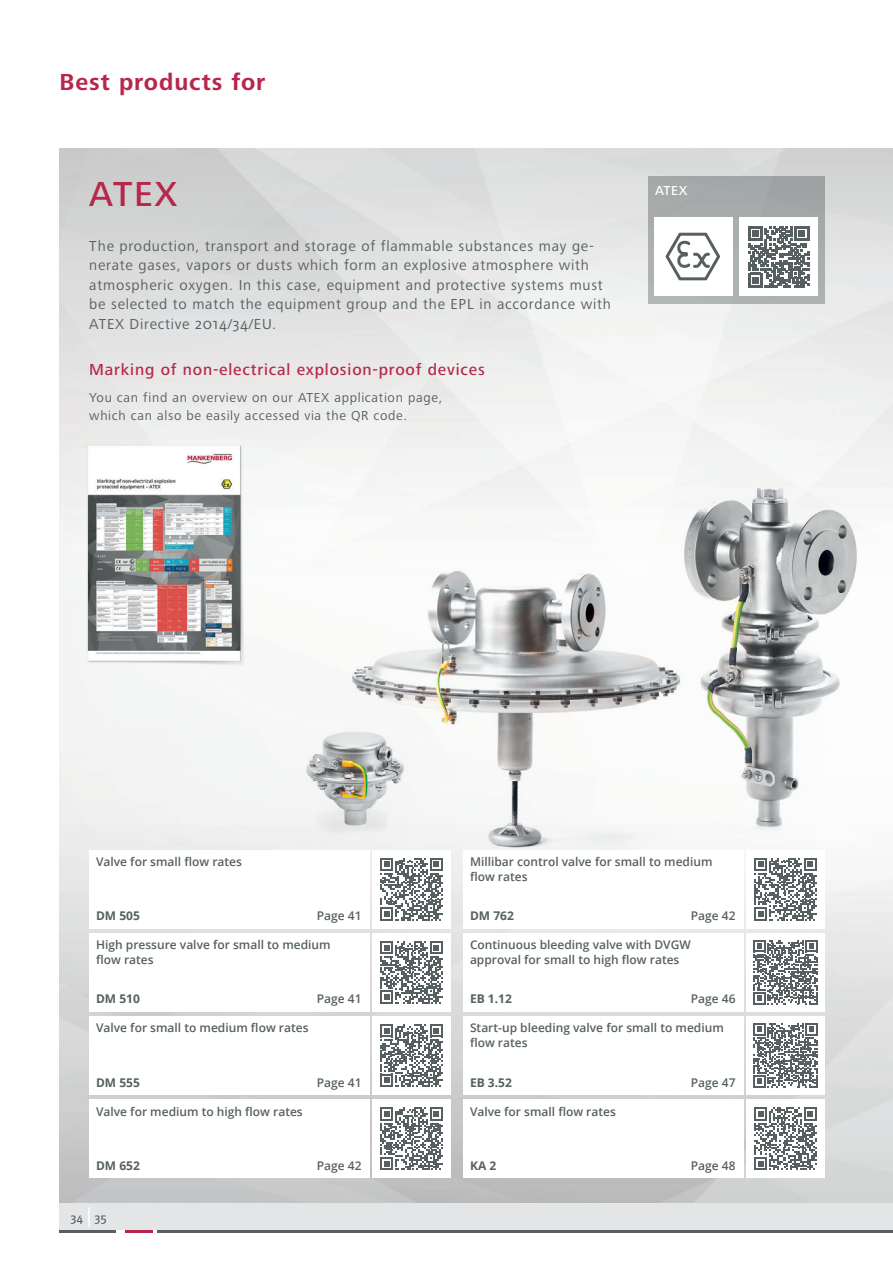
<style>
.page{position:relative;width:893px;height:1263px;background:#fff}
.page>*{position:absolute;margin:0;border:0;box-sizing:border-box;transform-origin:0 0}
.t1{font:500 36px "Frutiger Next Pro";color:#b6274b}
.t2{font:700 24px "Frutiger Next Pro";letter-spacing:.04em;color:#b6274b}
.t3{font:500 16.5px "Frutiger Next Pro";letter-spacing:.05em;color:#b6274b}
.t4{font:15px/19.5px "Frutiger Next Pro";letter-spacing:.05em;color:#576061}
.t5{font:13.5px/18px "Frutiger Next Pro";letter-spacing:.05em;color:#576061}
.t6{font:500 13.5px "Frutiger Next Pro";color:#fff}
.t7{font:600 12px/15px "Open Sans";color:#576061}
.t8{font:700 12px "Open Sans";color:#576061}
.t9{font:500 12px "Frutiger Next Pro";color:#576061}
</style>
<div class="page">
<img style="left:60px;top:149px;width:833px;height:1054px">
<img style="left:71px;top:425px;width:187px;height:256px">
<div style="left:60px;top:1203px;width:833px;height:30px;background:#e4e5e7"></div>
<hr style="left:60px;top:1230px;width:57px;height:3px;background:#576061">
<hr style="left:125px;top:1230px;width:28px;height:3px;background:#b6274b">
<svg style="left:117px;top:1230px;width:8px;height:3px"></svg>
<svg style="left:153px;top:1230px;width:4px;height:3px"></svg>
<hr style="left:157px;top:1230px;width:736px;height:3px;background:#576061">
<hr style="left:88px;top:1207px;width:2px;height:20px;background:#fff">
<svg style="left:648px;top:177px;width:176px;height:127px;background:#a8acac"></svg>
<div style="left:654px;top:218px;width:79px;height:78px;background:#fff"></div>
<div style="left:739px;top:218px;width:78px;height:78px;background:#fff"></div>
<svg style="left:748px;top:226px;width:61px;height:61px"></svg>
<div style="left:89px;top:933px;width:280px;height:78px;background:#fff"></div>
<div style="left:372px;top:933px;width:79px;height:78px;background:#fff"></div>
<svg style="left:380px;top:941px;width:63px;height:63px"></svg>
<div style="left:89px;top:850px;width:280px;height:78px;background:#fff"></div>
<div style="left:372px;top:850px;width:79px;height:78px;background:#fff"></div>
<svg style="left:380px;top:858px;width:63px;height:62px"></svg>
<div style="left:463px;top:850px;width:280px;height:78px;background:#fff"></div>
<div style="left:746px;top:850px;width:78px;height:78px;background:#fff"></div>
<svg style="left:754px;top:858px;width:63px;height:62px"></svg>
<div style="left:463px;top:933px;width:280px;height:78px;background:#fff"></div>
<div style="left:746px;top:933px;width:78px;height:78px;background:#fff"></div>
<svg style="left:753px;top:940px;width:64px;height:64px"></svg>
<div style="left:463px;top:1016px;width:280px;height:78px;background:#fff"></div>
<div style="left:746px;top:1016px;width:78px;height:78px;background:#fff"></div>
<svg style="left:753px;top:1023px;width:64px;height:64px"></svg>
<div style="left:89px;top:1016px;width:280px;height:78px;background:#fff"></div>
<div style="left:372px;top:1016px;width:79px;height:78px;background:#fff"></div>
<svg style="left:380px;top:1024px;width:63px;height:63px"></svg>
<div style="left:463px;top:1100px;width:280px;height:78px;background:#fff"></div>
<div style="left:746px;top:1100px;width:78px;height:78px;background:#fff"></div>
<svg style="left:754px;top:1107px;width:63px;height:63px"></svg>
<div style="left:89px;top:1100px;width:280px;height:78px;background:#fff"></div>
<div style="left:372px;top:1100px;width:79px;height:78px;background:#fff"></div>
<svg style="left:380px;top:1107px;width:63px;height:63px"></svg>
<svg style="left:665px;top:233px;width:55px;height:47px"></svg>
<h2 class="t2" style="left:60px;top:68px;width:207px">Best products for</h2>
<h1 class="t1" style="left:89px;top:173px;width:90px">ATEX</h1>
<p class="t4" style="left:89px;top:236px;width:523px">The production, transport and storage of flammable substances may ge&shy;nerate gases, vapors or dusts which form an explosive atmosphere with atmospheric oxygen. In this case, equipment and protective systems must be selected to match the equipment group and the EPL in accordance with ATEX Directive 2014/34/EU.</p>
<h3 class="t3" style="left:89px;top:360px;width:397px">Marking of non-electrical explosion-proof devices</h3>
<p class="t5" style="left:89px;top:388px;width:355px">You can find an overview on our ATEX application page, which can also be easily accessed via the QR code.</p>
<p class="t6" style="left:655px;top:183px;width:34px">ATEX</p>
<p class="t7" style="left:96px;top:854px;width:147px">Valve for small flow rates</p>
<p class="t8" style="left:96px;top:907px;width:45px">DM 505</p>
<p class="t7" style="left:317px;top:908px;width:46px">Page 41</p>
<p class="t7" style="left:96px;top:937px;width:236px">High pressure valve for small to medium flow rates</p>
<p class="t8" style="left:96px;top:990px;width:45px">DM 510</p>
<p class="t7" style="left:317px;top:991px;width:46px">Page 41</p>
<p class="t7" style="left:96px;top:1020px;width:214px">Valve for small to medium flow rates</p>
<p class="t8" style="left:96px;top:1074px;width:45px">DM 555</p>
<p class="t7" style="left:317px;top:1074px;width:46px">Page 41</p>
<p class="t7" style="left:96px;top:1104px;width:208px">Valve for medium to high flow rates</p>
<p class="t8" style="left:96px;top:1157px;width:45px">DM 652</p>
<p class="t7" style="left:317px;top:1158px;width:46px">Page 42</p>
<p class="t9" style="left:71px;top:1211px;width:37px">34 35</p>
<p class="t7" style="left:470px;top:854px;width:244px">Millibar control valve for small to medium flow rates</p>
<p class="t8" style="left:470px;top:907px;width:45px">DM 762</p>
<p class="t7" style="left:691px;top:908px;width:46px">Page 42</p>
<p class="t7" style="left:470px;top:937px;width:222px">Continuous bleeding valve with DVGW approval for small to high flow rates</p>
<p class="t8" style="left:470px;top:990px;width:43px">EB 1.12</p>
<p class="t7" style="left:691px;top:991px;width:46px">Page 46</p>
<p class="t7" style="left:470px;top:1020px;width:255px">Start-up bleeding valve for small to medium flow rates</p>
<p class="t8" style="left:470px;top:1074px;width:43px">EB 3.52</p>
<p class="t7" style="left:691px;top:1074px;width:46px">Page 47</p>
<p class="t7" style="left:470px;top:1104px;width:147px">Valve for small flow rates</p>
<p class="t8" style="left:470px;top:1157px;width:28px">KA 2</p>
<p class="t7" style="left:691px;top:1158px;width:46px">Page 48</p>
</div>
